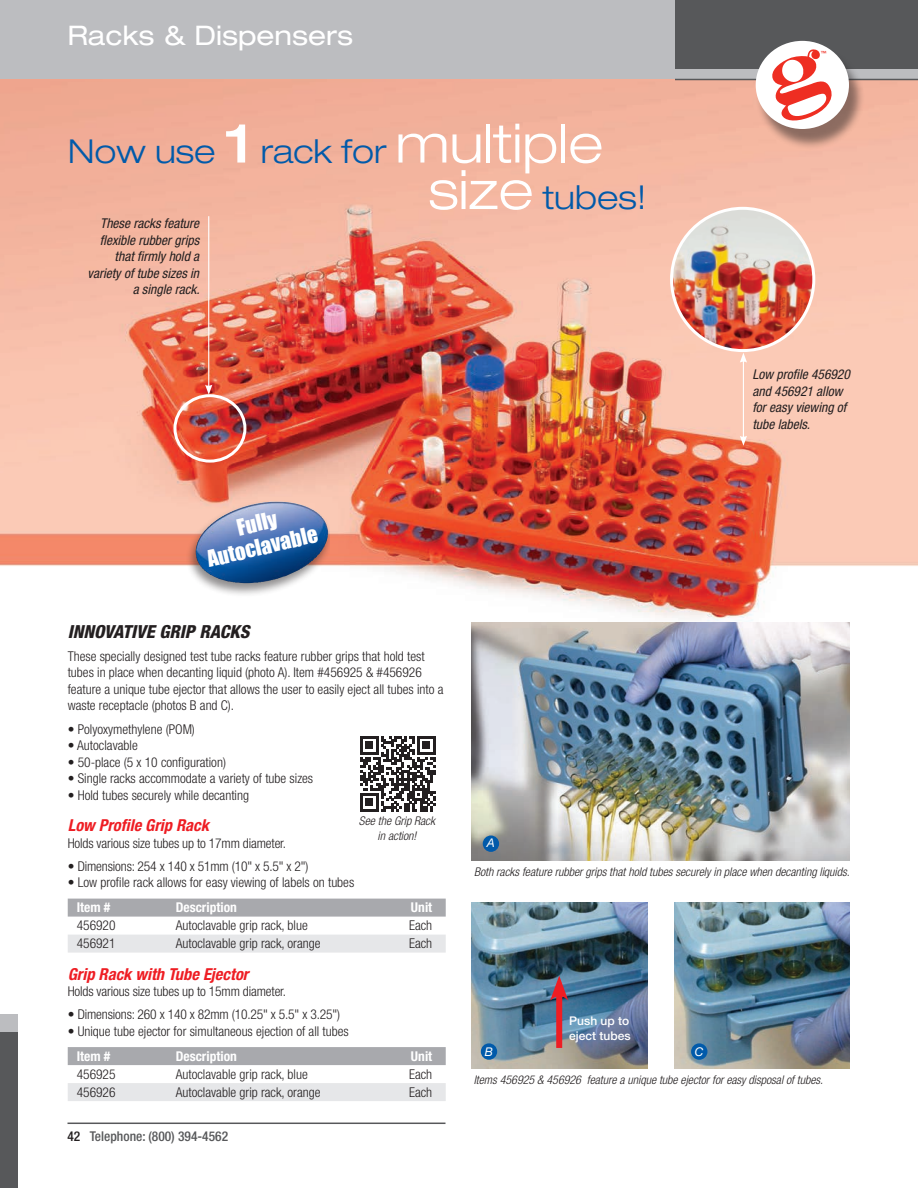
<style>
.page{position:relative;width:918px;height:1188px;background:#fff}
.page>*{position:absolute;margin:0;border:0;box-sizing:border-box;transform-origin:0 0}
.t1{font:300 expanded 33px/46.5px "Helvetica Neue";color:#015aaa}
.t2{font:expanded 27px "Helvetica Neue";color:#fff}
.t3{font:21px/24px "Impact";color:#fff;text-align:center}
.t4{font:italic 800 condensed 18px "Helvetica Neue";color:#231f20}
.t5{font:italic 700 condensed 16.5px "Helvetica Neue";color:#ee1d23}
.t6{font:300 condensed 13.5px/16.5px "Helvetica Neue";color:#231f20}
.t7{font:italic condensed 13.5px/16.5px "Helvetica Neue";color:#231f20}
.t8{font:700 condensed 13.5px "Helvetica Neue";color:#fff}
.t9{font:500 condensed 13.5px "Helvetica Neue";color:#57585a}
.t10{font:italic 300 condensed 12px/15px "Helvetica Neue";color:#231f20;text-align:center}
.t11{font:500 12px/14.4px "Helvetica Neue";color:#fff}
.t12{font:italic 12px "Helvetica Neue";color:#fff}
.t13{font:9px "Myriad Pro";color:#ee2e22}
.s1{font-weight:500;font-size:54px;color:#fff}
.s2{font-size:54px;color:#fff}
.s3{color:#231f20}
</style>
<div class="page">
<img style="left:0;top:78px;width:918px;height:552px">
<div style="left:68px;top:899px;width:378px;height:18px;background:#a8a9ad"></div>
<div style="left:68px;top:935px;width:378px;height:18px;background:#e6e7e9"></div>
<div style="left:68px;top:1047px;width:378px;height:18px;background:#a8a9ad"></div>
<div style="left:68px;top:1083px;width:378px;height:18px;background:#e6e7e9"></div>
<div style="left:185px;top:500px;width:144px;height:98px;background:#231f20;opacity:.5"></div>
<img style="left:195px;top:502px;width:129px;height:81px">
<img style="left:672px;top:208px;width:142px;height:143px;border-radius:71px">
<div style="left:670px;top:207px;width:145px;height:145px;border:3px solid #fff;border-radius:50%"></div>
<hr style="left:743px;top:360px;width:1px;height:78px;background:#fff">
<svg style="left:740px;top:353px;width:7px;height:10px"></svg>
<svg style="left:740px;top:436px;width:7px;height:10px"></svg>
<div style="left:173px;top:394px;width:73px;height:69px;border:3px solid #fff;border-radius:50%"></div>
<hr style="left:208px;top:216px;width:1px;height:171px;background:#fff">
<svg style="left:205px;top:385px;width:7px;height:10px"></svg>
<img style="left:674px;top:903px;width:176px;height:165px">
<img style="left:472px;top:622px;width:378px;height:238px">
<img style="left:472px;top:903px;width:175px;height:165px">
<div style="left:483px;top:836px;width:16px;height:16px;background:#015aaa;border-radius:50%"></div>
<div style="left:481px;top:1043px;width:16px;height:17px;background:#015aaa;border-radius:50%"></div>
<div style="left:691px;top:1043px;width:16px;height:17px;background:#015aaa;border-radius:50%"></div>
<div style="left:556px;top:990px;width:6px;height:58px;background:#ee1d23"></div>
<svg style="left:550px;top:976px;width:18px;height:25px"></svg>
<div style="left:0;top:0;width:918px;height:78px;background:#bcbdc0"></div>
<div style="left:675px;top:0;width:243px;height:69px;background:#57585a"></div>
<hr style="left:68px;top:1123px;width:378px;height:1px;background:#57585a">
<div style="left:0;top:1014px;width:17px;height:174px;background:#bcbdc0"></div>
<div style="left:0;top:1032px;width:17px;height:156px;background:#57585a"></div>
<hr style="left:675px;top:79px;width:243px;height:1px;background:#57585a">
<div style="left:755px;top:46px;width:110px;height:104px;background:#231f20;opacity:.5"></div>
<div style="left:756px;top:41px;width:93px;height:88px;background:#fff;border-radius:50%"></div>
<svg style="left:772px;top:49px;width:62px;height:72px"></svg>
<svg style="left:360px;top:736px;width:75px;height:75px"></svg>
<h2 class="t2" style="left:68px;top:19px;width:287px">Racks &amp; Dispensers</h2>
<h1 class="t1" style="left:429px;top:127px;width:220px;text-indent:-360px">Now use <span class="s1">1</span> rack for <span class="s2">multiple size</span> tubes!</h1>
<p class="t7" style="left:88px;top:215px;width:114px;text-align:right">These racks feature flexible rubber grips that firmly hold a variety of tube sizes in a single rack.</p>
<h3 class="t3" style="left:199px;top:523px;width:114px;rotate:-13deg">Fully<br>Autoclavable</h3>
<p class="t13" style="left:821px;top:49px;width:7px">™</p>
<p class="t7" style="left:752px;top:366px;width:99px">Low profile 456920 and 456921 allow for easy viewing of tube labels.</p>
<h3 class="t4" style="left:68px;top:620px;width:183px">INNOVATIVE GRIP RACKS</h3>
<p class="t6" style="left:68px;top:648px;width:377px">These specially designed test tube racks feature rubber grips that hold test tubes in place when decanting liquid (photo A). Item #456925 &amp; #456926 feature a unique tube ejector that allows the user to easily eject all tubes into a waste receptacle (photos B and C).</p>
<p class="t6" style="left:68px;top:720px;width:129px">• Polyoxymethylene (POM)</p>
<p class="t6" style="left:68px;top:737px;width:72px">• Autoclavable</p>
<p class="t6" style="left:68px;top:753px;width:160px">• 50-place (5 x 10 configuration)</p>
<p class="t6" style="left:68px;top:770px;width:247px">• Single racks accommodate a variety of tube sizes</p>
<p class="t6" style="left:68px;top:786px;width:183px">• Hold tubes securely while decanting</p>
<p class="t5" style="left:68px;top:815px;width:143px">Low Profile Grip Rack</p>
<p class="t6" style="left:68px;top:834px;width:220px">Holds various size tubes up to 17mm diameter.</p>
<p class="t6" style="left:68px;top:858px;width:242px">• Dimensions: 254 x 140 x 51mm (10" x 5.5" x 2")</p>
<p class="t6" style="left:68px;top:874px;width:288px">• Low profile rack allows for easy viewing of labels on tubes</p>
<p class="t8" style="left:77px;top:899px;width:35px">Item #</p>
<p class="t8" style="left:176px;top:899px;width:63px">Description</p>
<p class="t8" style="left:411px;top:899px;width:23px">Unit</p>
<p class="t6" style="left:77px;top:917px;width:40px">456920</p>
<p class="t6" style="left:176px;top:917px;width:134px">Autoclavable grip rack, blue</p>
<p class="t6" style="left:409px;top:917px;width:25px">Each</p>
<p class="t6" style="left:77px;top:935px;width:40px">456921</p>
<p class="t6" style="left:176px;top:935px;width:146px">Autoclavable grip rack, orange</p>
<p class="t6" style="left:409px;top:935px;width:25px">Each</p>
<p class="t5" style="left:68px;top:964px;width:182px">Grip Rack with Tube Ejector</p>
<p class="t6" style="left:68px;top:983px;width:220px">Holds various size tubes up to 15mm diameter.</p>
<p class="t6" style="left:68px;top:1006px;width:274px">• Dimensions: 260 x 140 x 82mm (10.25" x 5.5" x 3.25")</p>
<p class="t6" style="left:68px;top:1023px;width:283px">• Unique tube ejector for simultaneous ejection of all tubes</p>
<p class="t8" style="left:77px;top:1048px;width:35px">Item #</p>
<p class="t8" style="left:176px;top:1048px;width:63px">Description</p>
<p class="t8" style="left:411px;top:1048px;width:23px">Unit</p>
<p class="t6" style="left:77px;top:1065px;width:40px">456925</p>
<p class="t6" style="left:176px;top:1065px;width:134px">Autoclavable grip rack, blue</p>
<p class="t6" style="left:409px;top:1065px;width:25px">Each</p>
<p class="t6" style="left:77px;top:1083px;width:40px">456926</p>
<p class="t6" style="left:176px;top:1083px;width:146px">Autoclavable grip rack, orange</p>
<p class="t6" style="left:409px;top:1083px;width:25px">Each</p>
<p class="t10" style="left:359px;top:814px;width:78px">See the Grip Rack in action!</p>
<p class="t9" style="left:68px;top:1128px;width:162px"><span class="s3">42</span> Telephone: (800) 394-4562</p>
<p class="t12" style="left:487px;top:836px;width:10px">A</p>
<p class="t10" style="left:474px;top:864px;width:377px">Both racks feature rubber grips that hold tubes securely in place when decanting liquids.</p>
<p class="t11" style="left:569px;top:1014px;width:63px">Push up to eject tubes</p>
<p class="t12" style="left:485px;top:1044px;width:10px">B</p>
<p class="t12" style="left:695px;top:1044px;width:10px">C</p>
<p class="t10" style="left:474px;top:1072px;width:351px">Items 456925 &amp; 456926 feature a unique tube ejector for easy disposal of tubes.</p>
</div>
